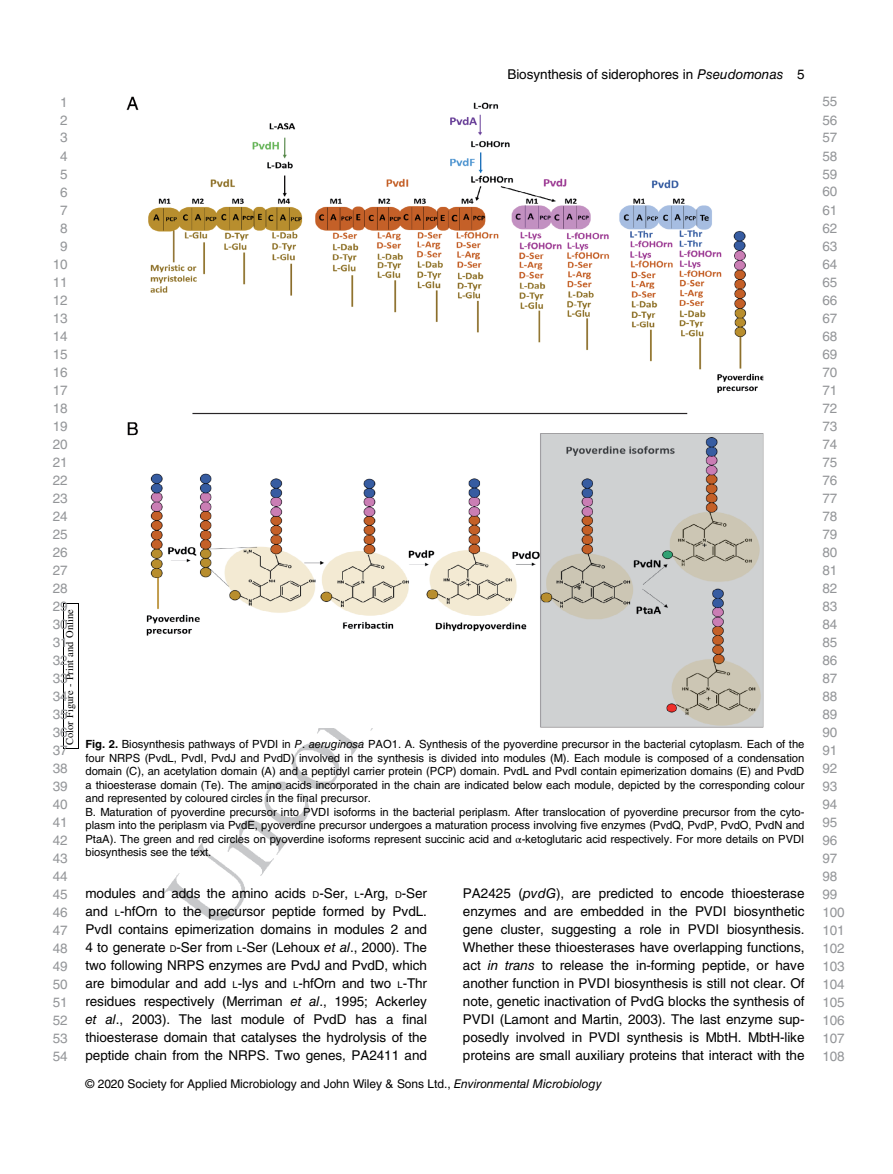
<style>
.page{position:relative;width:893px;height:1174px;background:#fff}
.page>*{position:absolute;margin:0;border:0;box-sizing:border-box;transform-origin:0 0}
.t1{font:13.5px/18px "Adv O Tda 51268 d";color:#000;text-align:justify}
.t2{font:13.5px/18px "Adv O Tda 51268 d";color:#939598;text-align:center}
.t3{font:12px "Adv O Tda 51268 d";color:#000}
.t4{font:11.25px/13.5px "Adv O Tda 51268 d";color:#000}
.t5{font:10.5px "Adv O Tf 9433 e 2 d";color:#000}
.s1{font-family:"Adv OT907 ecf 5 c.I"}
.s2{font-family:"Adv OT5 bf 56204.B"}
.s3{font-family:"Adv O Tda 51268 d+fb"}
.s4{font-family:"Adv OT8608 a 8 d 1"}
.s5{font-size:9.45px}
</style>
<div class="page">
<img style="left:162px;top:375px;width:602px;height:546px">
<img style="left:126px;top:97px;width:637px;height:630px">
<svg style="left:63px;top:748px;width:15px;height:1px"></svg>
<svg style="left:64px;top:603px;width:14px;height:1px"></svg>
<hr style="left:63px;top:603px;width:1px;height:145px;background:#000">
<hr style="left:78px;top:603px;width:1px;height:145px;background:#000">
<p class="t1" style="left:507px;top:67px;width:299px">Biosynthesis of siderophores in <span class="s1">Pseudomonas</span> 5</p>
<p class="t2" style="left:53px;top:94px;width:16px">1<br>2<br>3<br>4<br>5<br>6<br>7<br>8<br>9<br>10<br>11<br>12<br>13<br>14<br>15<br>16<br>17<br>18<br>19<br>20<br>21<br>22<br>23<br>24<br>25<br>26<br>27<br>28<br>29<br>30<br>31<br>32<br>33<br>34<br>35<br>36<br>37<br>38<br>39<br>40<br>41<br>42<br>43<br>44<br>45<br>46<br>47<br>48<br>49<br>50<br>51<br>52<br>53<br>54</p>
<p class="t2" style="left:822px;top:94px;width:24px;text-align:left">55<br>56<br>57<br>58<br>59<br>60<br>61<br>62<br>63<br>64<br>65<br>66<br>67<br>68<br>69<br>70<br>71<br>72<br>73<br>74<br>75<br>76<br>77<br>78<br>79<br>80<br>81<br>82<br>83<br>84<br>85<br>86<br>87<br>88<br>89<br>90<br>91<br>92<br>93<br>94<br>95<br>96<br>97<br>98<br>99<br>100<br>101<br>102<br>103<br>104<br>105<br>106<br>107<br>108</p>
<p class="t5" style="left:66px;top:745px;width:137px;rotate:-90deg">Color Figure - Print and Online</p>
<p class="t4" style="left:85px;top:739px;width:720px"><span class="s2">Fig. 2.</span> Biosynthesis pathways of PVDI in <span class="s1">P</span>. <span class="s1">aeruginosa</span> PAO1. A. Synthesis of the pyoverdine precursor in the bacterial cytoplasm. Each of the four NRPS (PvdL, PvdI, PvdJ and PvdD) involved in the synthesis is divided into modules (M). Each module is composed of a condensation domain (C), an acetylation domain (A) and a peptidyl carrier protein (PCP) domain. PvdL and PvdI contain epimerization domains (E) and PvdD a thioesterase domain (Te). The amino acids incorporated in the chain are indicated below each module, depicted by the corresponding colour and represented by coloured circles in the <span class="s3">fi</span>nal precursor.<br>B. Maturation of pyoverdine precursor into PVDI isoforms in the bacterial periplasm. After translocation of pyoverdine precursor from the cyto&shy;plasm into the periplasm via PvdE, pyoverdine precursor undergoes a maturation process involving <span class="s3">fi</span>ve enzymes (PvdQ, PvdP, PvdO, PvdN and PtaA). The green and red circles on pyoverdine isoforms represent succinic acid and <span class="s4">α</span>-ketoglutaric acid respectively. For more details on PVDI biosynthesis see the text.</p>
<p class="t1" style="left:85px;top:885px;width:343px">modules and adds the amino acids <span class="s5">D</span>-Ser, <span class="s5">L</span>-Arg, <span class="s5">D</span>-Ser and <span class="s5">L</span>-hfOrn to the precursor peptide formed by PvdL.<br>PvdI contains epimerization domains in modules 2 and 4 to generate <span class="s5">D</span>-Ser from <span class="s5">L</span>-Ser (Lehoux <span class="s1">et al</span>., 2000). The two following NRPS enzymes are PvdJ and PvdD, which are bimodular and add <span class="s5">L</span>-lys and <span class="s5">L</span>-hfOrn and two <span class="s5">L</span>-Thr residues respectively (Merriman <span class="s1">et al</span>., 1995; Ackerley <span class="s1">et al</span>., 2003). The last module of PvdD has a <span class="s3">fi</span>nal thioesterase domain that catalyses the hydrolysis of the peptide chain from the NRPS. Two genes, PA2411 and</p>
<p class="t1" style="left:463px;top:885px;width:343px">PA2425 (<span class="s1">pvdG</span>), are predicted to encode thioesterase enzymes and are embedded in the PVDI biosynthetic gene cluster, suggesting a role in PVDI biosynthesis.<br>Whether these thioesterases have overlapping functions, act <span class="s1">in trans</span> to release the in-forming peptide, or have another function in PVDI biosynthesis is still not clear. Of note, genetic inactivation of PvdG blocks the synthesis of PVDI (Lamont and Martin, 2003). The last enzyme sup&shy;posedly involved in PVDI synthesis is MbtH. MbtH-like proteins are small auxiliary proteins that interact with the</p>
<p class="t3" style="left:85px;top:1079px;width:518px">© 2020 Society for Applied Microbiology and John Wiley &amp; Sons Ltd., <span class="s1">Environmental Microbiology</span></p>
</div>
